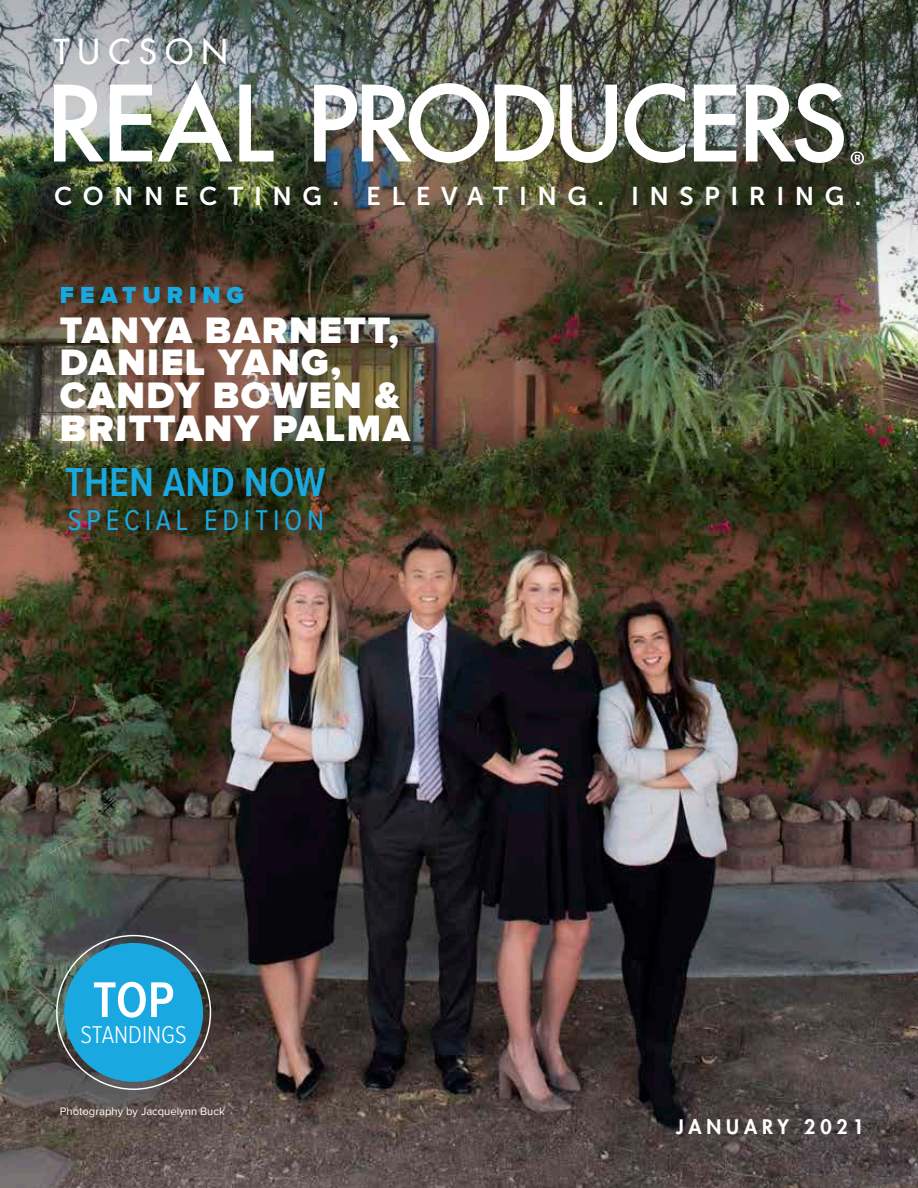
<style>
.page{position:relative;width:918px;height:1188px;background:#fff}
.page>*{position:absolute;margin:0;border:0;box-sizing:border-box;transform-origin:0 0}
.t1{font:600 51.9px "Proxima Nova Cond";color:#fff}
.t2{font:600 42px "Proxima Nova Cond";color:#19a8e0}
.t3{font:900 38.25px/32.5px "Proxima Nova";letter-spacing:.04em;color:#fff}
.t4{font:500 33.45px "Futura Std";letter-spacing:.25em;color:#fff}
.t5{font:29.7px "Proxima Nova Cond";letter-spacing:.16em;color:#19a8e0}
.t6{font:25.65px "Museo Sans 700";letter-spacing:.41em;color:#fff}
.t7{font:300 25.2px "Proxima Nova Cond";color:#fff}
.t8{font:900 24.15px "Proxima Nova";letter-spacing:.245em;color:#19a8e0}
.t9{font:800 19.5px "Futura Std";letter-spacing:.25em;color:#fff}
.t10{font:11.25px "Proxima Nova";color:#fff}
</style>
<div class="page">
<img style="left:0;top:330px;width:918px;height:858px">
<img style="left:0;top:0;width:918px;height:330px">
<div style="left:64px;top:943px;width:139px;height:139px;background:#19a8e0;border-radius:50%"></div>
<svg style="left:54px;top:85px;width:50px;height:77px"></svg>
<img style="left:110px;top:80px;width:122px;height:82px">
<svg style="left:239px;top:85px;width:35px;height:77px"></svg>
<img style="left:314px;top:83px;width:175px;height:80px">
<img style="left:495px;top:85px;width:59px;height:77px">
<img style="left:560px;top:85px;width:57px;height:78px">
<svg style="left:624px;top:83px;width:61px;height:80px"></svg>
<svg style="left:694px;top:85px;width:42px;height:77px"></svg>
<svg style="left:746px;top:83px;width:98px;height:80px"></svg>
<svg style="left:851px;top:152px;width:13px;height:13px"></svg>
<p class="t4" style="left:54px;top:30px;width:175px">TUCSON</p>
<p class="t6" style="left:54px;top:182px;width:809px">CONNECTING. ELEVATING. INSPIRING.</p>
<p class="t8" style="left:60px;top:283px;width:186px">FEATURING</p>
<p class="t3" style="left:60px;top:315px;width:351px">TANYA BARNETT,<br>DANIEL YANG,<br>CANDY BOWEN &amp;<br>BRITTANY PALMA</p>
<p class="t2" style="left:65px;top:463px;width:262px">THEN AND NOW</p>
<p class="t5" style="left:68px;top:506px;width:258px">SPECIAL EDITION</p>
<h1 class="t1" style="left:93px;top:976px;width:83px">TOP</h1>
<p class="t7" style="left:80px;top:1023px;width:108px">STANDINGS</p>
<p class="t10" style="left:60px;top:1105px;width:166px">Photography by Jacquelynn Buck</p>
<p class="t9" style="left:676px;top:1114px;width:189px">JANUARY 2021</p>
</div>
